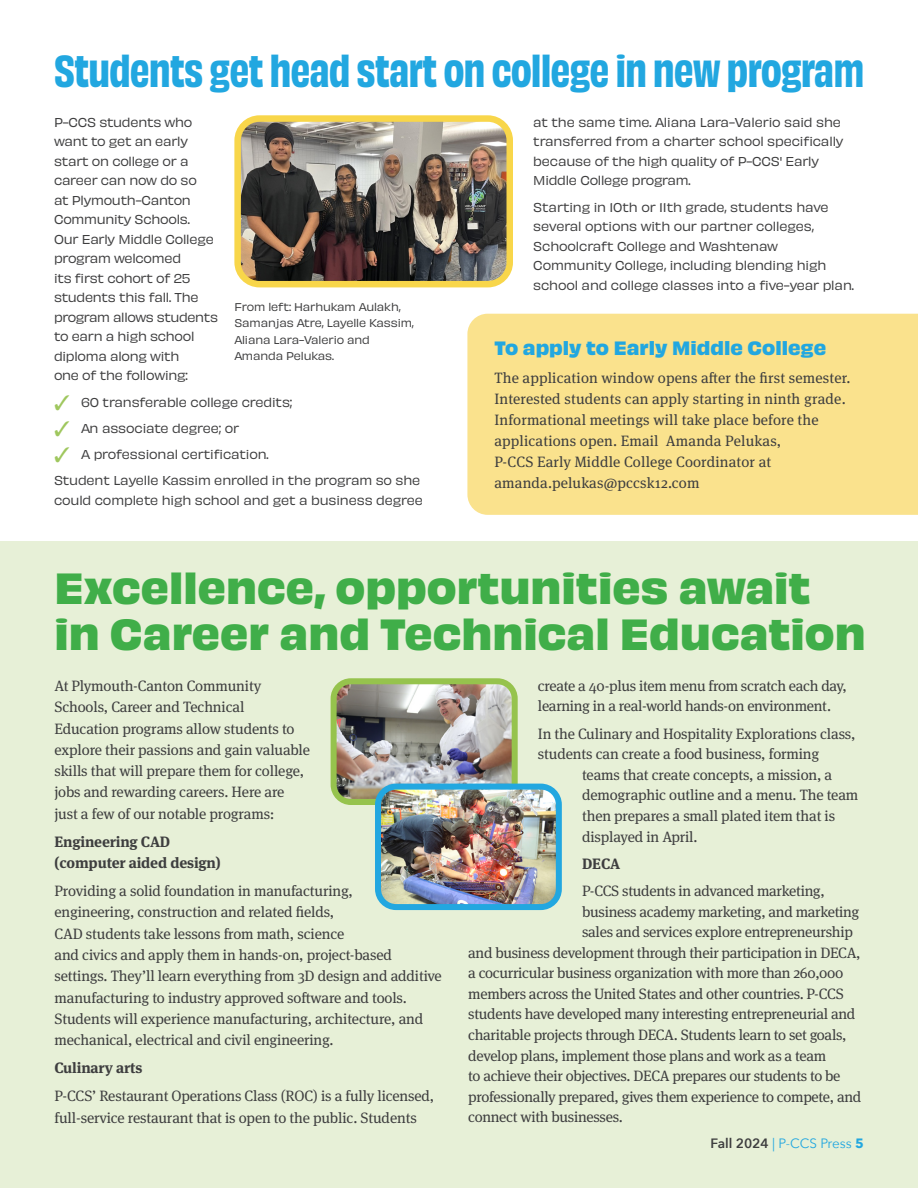
<style>
.page{position:relative;width:918px;height:1188px;background:#fff}
.page>*{position:absolute;margin:0;border:0;box-sizing:border-box;transform-origin:0 0}
.P1{font:700 41.85px "Obviously Narw";letter-spacing:-.01em;color:#22a7e0}
.P1-2{font:700 40.65px/45.2px "Obviously";color:#40ae49}
.t1{font:700 18px "Obviously";color:#22a7e0}
.P2{font:15px/21.3px "Meta Serif Pro";letter-spacing:-.01em;color:#3e3e3f}
.P2-2{font:15px/21px "Meta Serif Pro";letter-spacing:.01em;color:#3e3e3f}
.P2-3{font:700 15px/21.3px "Meta Serif Pro";letter-spacing:-.01em;color:#3e3e3f}
.t2{font:13.5px "Avenir Next";letter-spacing:-.005em;color:#22a7e0}
.P1-3{font:12px/19.5px "Obviously";letter-spacing:-.01em;color:#3e3e3f}
.P1-4{font:10.5px/16.5px "Obviously";letter-spacing:-.01em;color:#3e3e3f}
.s1{color:#9fc75e}
.s2{font-weight:600;color:#3e3e3f}
.s3{font-weight:700}
</style>
<div class="page">
<img style="left:241px;top:122px;width:265px;height:158px">
<div style="left:234px;top:115px;width:279px;height:172px;border:6px solid #f8d64a;border-radius:22px"></div>
<div style="left:467px;top:314px;width:451px;height:201px;background:#fae28d"></div>
<div style="left:0;top:542px;width:918px;height:646px;background:#e7f0d7"></div>
<img style="left:338px;top:685px;width:173px;height:113px">
<div style="left:331px;top:678px;width:187px;height:127px;border:6px solid #96c34d;border-radius:17px"></div>
<img style="left:378px;top:787px;width:177px;height:116px">
<div style="left:375px;top:784px;width:187px;height:126px;border:6px solid #22a7e0;border-radius:18px"></div>
<p class="P1" style="left:54px;top:40px;width:812px">Students get head start on college in new program</p>
<p class="P1-3" style="left:54px;top:112px;width:166px">P-CCS students who want to get an early start on college or a career can now do so<br>at Plymouth-Canton<br>Community Schools.<br>Our Early Middle College program welcomed<br>its first cohort of 25 students this fall. The program allows students to earn a high school diploma along with<br>one of the following:</p>
<p class="P1-3" style="left:54px;top:391px;width:240px"><span class="s1">✓</span> 60 transferable college credits;</p>
<p class="P1-3" style="left:54px;top:418px;width:187px"><span class="s1">✓</span> An associate degree; or</p>
<p class="P1-3" style="left:54px;top:444px;width:216px"><span class="s1">✓</span> A professional certification.</p>
<p class="P1-3" style="left:54px;top:470px;width:371px">Student Layelle Kassim enrolled in the program so she could complete high school and get a business degree</p>
<p class="P1-4" style="left:234px;top:298px;width:181px">From left: Harhukam Aulakh,<br>Samanjas Atre, Layelle Kassim,<br>Aliana Lara-Valerio and<br>Amanda Pelukas.</p>
<p class="P1-3" style="left:533px;top:112px;width:312px">at the same time. Aliana Lara-Valerio said she transferred from a charter school specifically because of the high quality of P-CCS' Early Middle College program.</p>
<p class="P1-3" style="left:533px;top:196px;width:322px">Starting in 10th or 11th grade, students have several options with our partner colleges, Schoolcraft College and Washtenaw Community College, including blending high school and college classes into a five-year plan.</p>
<p class="t1" style="left:494px;top:334px;width:333px">To apply to Early Middle College</p>
<p class="P2-2" style="left:494px;top:366px;width:358px">The application window opens after the first semester.<br>Interested students can apply starting in ninth grade.<br>Informational meetings will take place before the applications open. Email Amanda Pelukas,<br>P-CCS Early Middle College Coordinator at amanda.pelukas@pccsk12.com</p>
<p class="P1-2" style="left:55px;top:562px;width:813px">Excellence, opportunities await in Career and Technical Education</p>
<p class="P2" style="left:55px;top:674px;width:257px">At Plymouth-Canton Community Schools, Career and Technical Education programs allow students to explore their passions and gain valuable skills that will prepare them for college, jobs and rewarding careers. Here are just a few of our notable programs:</p>
<p class="P2-3" style="left:55px;top:830px;width:168px">Engineering CAD (computer aided design)</p>
<p class="P2" style="left:55px;top:880px;width:389px">Providing a solid foundation in manufacturing,<br>engineering, construction and related fields,<br>CAD students take lessons from math, science<br>and civics and apply them in hands-on, project-based settings. They’ll learn everything from 3D design and additive manufacturing to industry approved software and tools.<br>Students will experience manufacturing, architecture, and mechanical, electrical and civil engineering.</p>
<p class="P2-3" style="left:55px;top:1056px;width:90px">Culinary arts</p>
<p class="P2" style="left:55px;top:1085px;width:381px">P-CCS’ Restaurant Operations Class (ROC) is a fully licensed, full-service restaurant that is open to the public. Students</p>
<p class="P2" style="left:538px;top:675px;width:311px;line-height:20.5px">create a 40-plus item menu from scratch each day, learning in a real-world hands-on environment.</p>
<p class="P2" style="left:538px;top:722px;width:319px">In the Culinary and Hospitality Explorations class,</p>
<p class="P2" style="left:538px;top:743px;width:283px">students can create a food business, forming</p>
<p class="P2" style="left:582px;top:763px;width:252px">teams that create concepts, a mission, a</p>
<p class="P2" style="left:582px;top:784px;width:278px">demographic outline and a menu. The team</p>
<p class="P2" style="left:582px;top:804px;width:255px">then prepares a small plated item that is</p>
<p class="P2" style="left:582px;top:825px;width:117px">displayed in April.</p>
<p class="P2-3" style="left:582px;top:852px;width:40px">DECA</p>
<p class="P2" style="left:582px;top:880px;width:244px">P-CCS students in advanced marketing,</p>
<p class="P2" style="left:582px;top:900px;width:279px">business academy marketing, and marketing</p>
<p class="P2" style="left:582px;top:921px;width:272px">sales and services explore entrepreneurship</p>
<p class="P2" style="left:468px;top:941px;width:394px">and business development through their participation in DECA,</p>
<p class="P2" style="left:468px;top:962px;width:377px">a cocurricular business organization with more than 260,000</p>
<p class="P2" style="left:468px;top:982px;width:377px">members across the United States and other countries. P-CCS</p>
<p class="P2" style="left:468px;top:1003px;width:389px">students have developed many interesting entrepreneurial and</p>
<p class="P2" style="left:468px;top:1023px;width:380px">charitable projects through DECA. Students learn to set goals,</p>
<p class="P2" style="left:468px;top:1044px;width:359px">develop plans, implement those plans and work as a team</p>
<p class="P2" style="left:468px;top:1064px;width:374px">to achieve their objectives. DECA prepares our students to be</p>
<p class="P2" style="left:468px;top:1085px;width:395px">professionally prepared, gives them experience to compete, and</p>
<p class="P2" style="left:468px;top:1106px;width:156px">connect with businesses.</p>
<p class="t2" style="left:711px;top:1132px;width:155px"><span class="s2">Fall 2024</span> | P-CCS Press <span class="s3">5</span></p>
</div>
